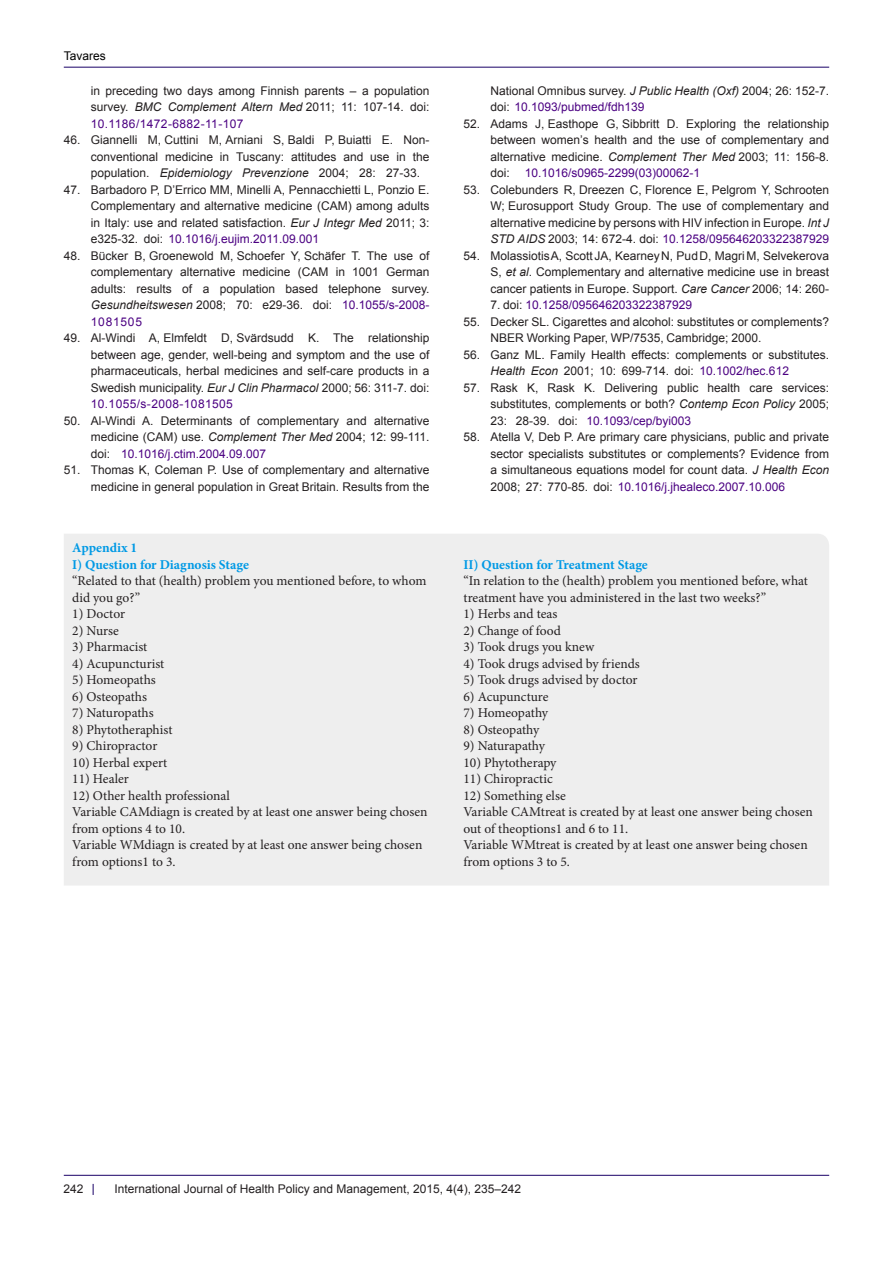
<style>
.page{position:relative;width:893px;height:1263px;background:#fff}
.page>*{position:absolute;margin:0;border:0;box-sizing:border-box;transform-origin:0 0}
.t1{font:13.5px/16.5px "Minion Pro";letter-spacing:-.005em;color:#231f20}
.t2{font:700 13.5px "Minion Pro";color:#0099e5}
.t3{font:12px/16.5px "Arial";color:#231f20;text-align:justify}
.t4{font:12px "Arial";color:#4b0082}
.t5{font:12px "Arial";color:#000001}
.s1{font-style:italic}
.s2{color:#4b0082}
.s3{color:#231f20}
</style>
<div class="page">
<hr style="left:64px;top:1175px;width:765px;height:1px;background:#190066">
<hr style="left:64px;top:67px;width:765px;height:1px;background:#190066">
<div style="left:64px;top:534px;width:765px;height:351px;background:#eee"></div>
<p class="t5" style="left:64px;top:48px;width:44px">Tavares</p>
<p class="t3" style="left:91px;top:83px;width:340px">in preceding two days among Finnish parents – a population survey. <span class="s1">BMC Complement Altern Med</span> 2011; 11: 107-14. doi:<br><span class="s2">10.1186/1472-6882-11-107</span></p>
<p class="t3" style="left:91px;top:132px;width:340px;text-indent:-27px">46. Giannelli M, Cuttini M, Arniani S, Baldi P, Buiatti E. Non&shy;conventional medicine in Tuscany: attitudes and use in the population. <span class="s1">Epidemiology Prevenzione</span> 2004; 28: 27-33.</p>
<p class="t3" style="left:91px;top:182px;width:340px;text-indent:-27px">47. Barbadoro P, D’Errico MM, Minelli A, Pennacchietti L, Ponzio E.<br>Complementary and alternative medicine (CAM) among adults in Italy: use and related satisfaction. <span class="s1">Eur J Integr Med</span> 2011; 3: e325-32. doi: <span class="s2">10.1016/j.eujim.2011.09.001</span></p>
<p class="t3" style="left:91px;top:248px;width:340px;text-indent:-27px">48. Bücker B, Groenewold M, Schoefer Y, Schäfer T. The use of complementary alternative medicine (CAM in 1001 German adults: results of a population based telephone survey.<br><span class="s1">Gesundheitswesen</span> 2008; 70: e29-36. doi: <span class="s2">10.1055/s-2008- 1081505</span></p>
<p class="t3" style="left:91px;top:330px;width:340px;text-indent:-27px">49. Al-Windi A, Elmfeldt D, Svärdsudd K. The relationship between age, gender, well-being and symptom and the use of pharmaceuticals, herbal medicines and self-care products in a Swedish municipality. <span class="s1">Eur J Clin Pharmacol</span> 2000; 56: 311-7. doi:<br><span class="s2">10.1055/s-2008-1081505</span></p>
<p class="t3" style="left:91px;top:413px;width:340px;text-indent:-27px">50. Al-Windi A. Determinants of complementary and alternative medicine (CAM) use. <span class="s1">Complement Ther Med</span> 2004; 12: 99-111. doi: <span class="s2">10.1016/j.ctim.2004.09.007</span></p>
<p class="t3" style="left:64px;top:462px;width:367px;text-align:right">51. Thomas K, Coleman P. Use of complementary and alternative medicine in general population in Great Britain. Results from the</p>
<p class="t2" style="left:72px;top:538px;width:66px">Appendix 1</p>
<p class="t2" style="left:72px;top:555px;width:178px">I) Question for Diagnosis Stage</p>
<p class="t1" style="left:72px;top:572px;width:356px">“Related to that (health) problem you mentioned before, to whom did you go?”</p>
<p class="t1" style="left:72px;top:605px;width:54px">1) Doctor</p>
<p class="t1" style="left:72px;top:622px;width:48px">2) Nurse</p>
<p class="t1" style="left:72px;top:638px;width:77px">3) Pharmacist</p>
<p class="t1" style="left:72px;top:655px;width:94px">4) Acupuncturist</p>
<p class="t1" style="left:72px;top:671px;width:85px">5) Homeopaths</p>
<p class="t1" style="left:72px;top:688px;width:76px">6) Osteopaths</p>
<p class="t1" style="left:72px;top:704px;width:83px">7) Naturopaths</p>
<p class="t1" style="left:72px;top:721px;width:102px">8) Phytotheraphist</p>
<p class="t1" style="left:72px;top:737px;width:87px">9) Chiropractor</p>
<p class="t1" style="left:72px;top:754px;width:97px">10) Herbal expert</p>
<p class="t1" style="left:72px;top:770px;width:58px">11) Healer</p>
<p class="t1" style="left:72px;top:787px;width:159px">12) Other health professional</p>
<p class="t1" style="left:72px;top:803px;width:357px">Variable CAMdiagn is created by at least one answer being chosen from options 4 to 10.</p>
<p class="t1" style="left:72px;top:836px;width:352px">Variable WMdiagn is created by at least one answer being chosen from options1 to 3.</p>
<p class="t3" style="left:490px;top:83px;width:340px">National Omnibus survey. <span class="s1">J Public Health (Oxf)</span> 2004; 26: 152-7. doi: <span class="s2">10.1093/pubmed/fdh139</span></p>
<p class="t3" style="left:490px;top:116px;width:340px;text-indent:-27px">52. Adams J, Easthope G, Sibbritt D. Exploring the relationship between women’s health and the use of complementary and alternative medicine. <span class="s1">Complement Ther Med</span> 2003; 11: 156-8. doi: <span class="s2">10.1016/s0965-2299(03)00062-1</span></p>
<p class="t3" style="left:490px;top:182px;width:340px;text-indent:-27px">53. Colebunders R, Dreezen C, Florence E, Pelgrom Y, Schrooten W; Eurosupport Study Group. The use of complementary and alternative medicine by persons with HIV infection in Europe. <span class="s1">Int J STD AIDS</span> 2003; 14: 672-4. doi: <span class="s2">10.1258/095646203322387929</span></p>
<p class="t3" style="left:490px;top:248px;width:340px;text-indent:-27px">54. MolassiotisA, Scott JA, KearneyN, PudD, MagriM, Selvekerova S, <span class="s1">et al</span>. Complementary and alternative medicine use in breast cancer patients in Europe. Support. <span class="s1">Care Cancer</span> 2006; 14: 260-</p>
<p class="t4" style="left:490px;top:297px;width:203px"><span class="s3">7. doi:</span> 10.1258/095646203322387929</p>
<p class="t3" style="left:490px;top:314px;width:340px;text-indent:-27px">55. Decker SL. Cigarettes and alcohol: substitutes or complements?<br>NBER Working Paper, WP/7535, Cambridge; 2000.</p>
<p class="t3" style="left:490px;top:347px;width:340px;text-indent:-27px">56. Ganz ML. Family Health effects: complements or substitutes.<br><span class="s1">Health Econ</span> 2001; 10: 699-714. doi: <span class="s2">10.1002/hec.612</span></p>
<p class="t3" style="left:490px;top:380px;width:340px;text-indent:-27px">57. Rask K, Rask K. Delivering public health care services: substitutes, complements or both? <span class="s1">Contemp Econ Policy</span> 2005; 23: 28-39. doi: <span class="s2">10.1093/cep/byi003</span></p>
<p class="t3" style="left:490px;top:429px;width:340px;text-indent:-27px">58. Atella V, Deb P. Are primary care physicians, public and private sector specialists substitutes or complements? Evidence from a simultaneous equations model for count data. <span class="s1">J Health Econ </span>2008; 27: 770-85. doi: <span class="s2">10.1016/j.jhealeco.2007.10.006</span></p>
<p class="t2" style="left:463px;top:555px;width:186px">II) Question for Treatment Stage</p>
<p class="t1" style="left:463px;top:572px;width:346px">“In relation to the (health) problem you mentioned before, what treatment have you administered in the last two weeks?”</p>
<p class="t1" style="left:463px;top:605px;width:95px">1) Herbs and teas</p>
<p class="t1" style="left:463px;top:622px;width:99px">2) Change of food</p>
<p class="t1" style="left:463px;top:638px;width:132px">3) Took drugs you knew</p>
<p class="t1" style="left:463px;top:655px;width:178px">4) Took drugs advised by friends</p>
<p class="t1" style="left:463px;top:671px;width:176px">5) Took drugs advised by doctor</p>
<p class="t1" style="left:463px;top:688px;width:86px">6) Acupuncture</p>
<p class="t1" style="left:463px;top:704px;width:86px">7) Homeopathy</p>
<p class="t1" style="left:463px;top:721px;width:77px">8) Osteopathy</p>
<p class="t1" style="left:463px;top:737px;width:83px">9) Naturapathy</p>
<p class="t1" style="left:463px;top:754px;width:94px">10) Phytotherapy</p>
<p class="t1" style="left:463px;top:770px;width:91px">11) Chiropractic</p>
<p class="t1" style="left:463px;top:787px;width:104px">12) Something else</p>
<p class="t1" style="left:463px;top:803px;width:351px">Variable CAMtreat is created by at least one answer being chosen out of theoptions1 and 6 to 11.</p>
<p class="t1" style="left:463px;top:836px;width:346px">Variable WMtreat is created by at least one answer being chosen from options 3 to 5.</p>
<p class="t3" style="left:64px;top:1180px;width:22px">242</p>
<p class="t3" style="left:114px;top:1180px;width:408px">International Journal of Health Policy and Management, 2015, 4(4), 235–242</p>
</div>
